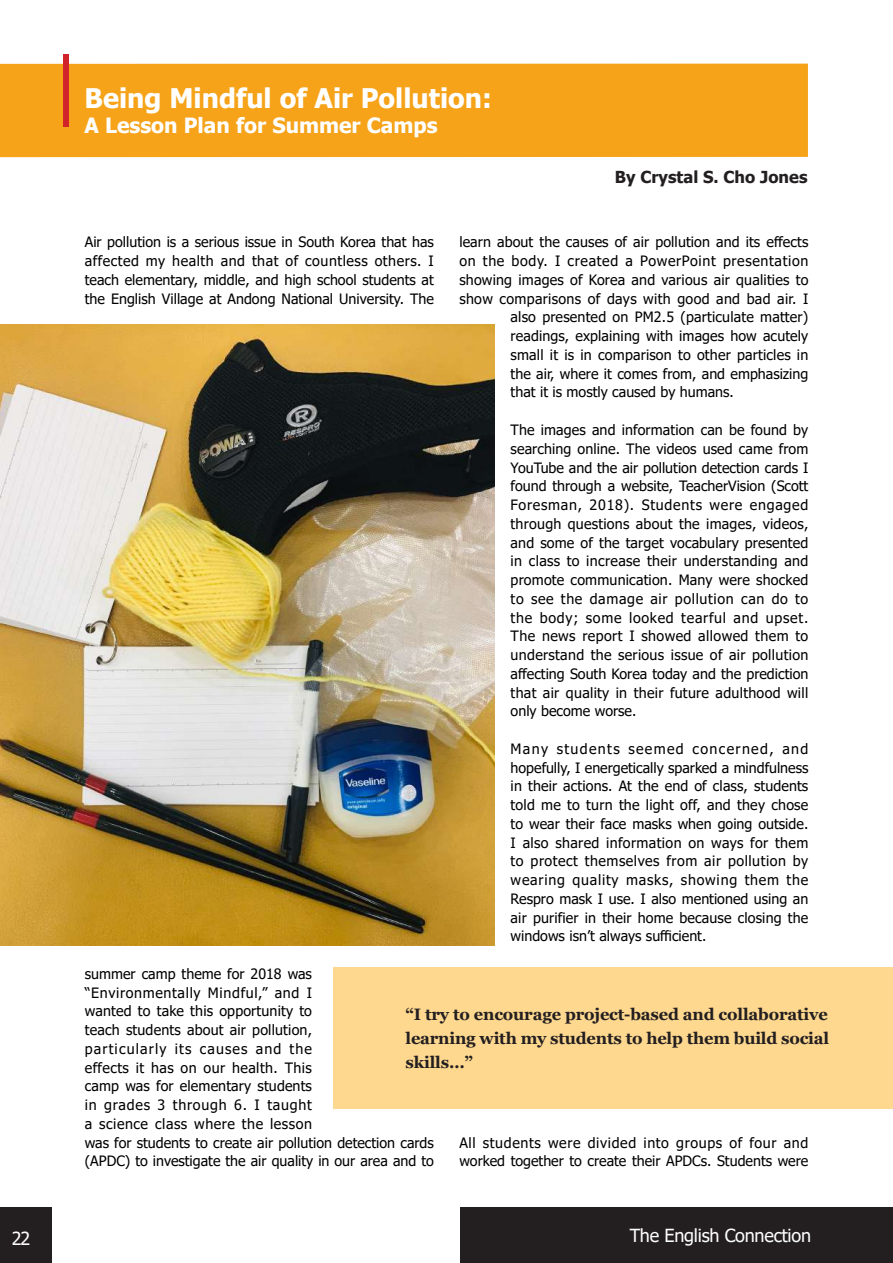
<style>
.page{position:relative;width:893px;height:1263px;background:#fff}
.page>*{position:absolute;margin:0;border:0;box-sizing:border-box;transform-origin:0 0}
.t1{font:700 27px "Tahoma";color:#fff}
.t2{font:700 21px "Tahoma";color:#fff}
.t3{font:18px "Tahoma";letter-spacing:-.015em;color:#fff}
.t4{font:700 16.5px/24px "Georgia";letter-spacing:-.01em;color:#231f20;text-align:justify}
.t5{font:700 16.5px "Tahoma";color:#231f20}
.t6{font:16.5px "Myriad Pro";color:#fff}
.t7{font:14.25px/18.8px "Tahoma";letter-spacing:.01em;color:#000;text-align:justify}
.t8{font:14.25px "Tahoma";letter-spacing:.045em;color:#000}
</style>
<div class="page">
<div style="left:0;top:1208px;width:51px;height:55px;background:#231f20"></div>
<div style="left:460px;top:1208px;width:433px;height:55px;background:#231f20"></div>
<div style="left:0;top:64px;width:808px;height:93px;background:#f6a31a"></div>
<div style="left:64px;top:54px;width:5px;height:72px;background:#d1232a"></div>
<div style="left:333px;top:968px;width:560px;height:141px;background:#fed88f"></div>
<img style="left:0;top:324px;width:495px;height:621px">
<h1 class="t1" style="left:85px;top:79px;width:409px">Being Mindful of Air Pollution:</h1>
<h2 class="t2" style="left:85px;top:110px;width:354px">A Lesson Plan for Summer Camps</h2>
<p class="t5" style="left:615px;top:165px;width:194px">By Crystal S. Cho Jones</p>
<p class="t7" style="left:85px;top:234px;width:350px">Air pollution is a serious issue in South Korea that has affected my health and that of countless others. I teach elementary, middle, and high school students at the English Village at Andong National University. The</p>
<p class="t7" style="left:459px;top:234px;width:350px">learn about the causes of air pollution and its effects</p>
<p class="t8" style="left:459px;top:251px;width:350px">on the body. I created a PowerPoint presentation</p>
<p class="t7" style="left:459px;top:271px;width:351px">showing images of Korea and various air qualities to</p>
<p class="t7" style="left:459px;top:290px;width:351px">show comparisons of days with good and bad air. I</p>
<p class="t7" style="left:511px;top:309px;width:299px">also presented on PM2.5 (particulate matter)</p>
<p class="t7" style="left:511px;top:327px;width:299px">readings, explaining with images how acutely</p>
<p class="t7" style="left:511px;top:346px;width:299px">small it is in comparison to other particles in</p>
<p class="t7" style="left:511px;top:365px;width:299px">the air, where it comes from, and emphasizing</p>
<p class="t7" style="left:511px;top:384px;width:225px">that it is mostly caused by humans.</p>
<p class="t7" style="left:511px;top:421px;width:299px">The images and information can be found by searching online. The videos used came from YouTube and the air pollution detection cards I found through a website, TeacherVision (Scott Foresman, 2018). Students were engaged through questions about the images, videos, and some of the target vocabulary presented in class to increase their understanding and promote communication. Many were shocked to see the damage air pollution can do to the body; some looked tearful and upset.<br>The news report I showed allowed them to understand the serious issue of air pollution affecting South Korea today and the prediction that air quality in their future adulthood will only become worse.</p>
<p class="t7" style="left:511px;top:740px;width:299px">Many students seemed concerned, and hopefully, I energetically sparked a mindfulness in their actions. At the end of class, students told me to turn the light off, and they chose to wear their face masks when going outside.<br>I also shared information on ways for them to protect themselves from air pollution by wearing quality masks, showing them the Respro mask I use. I also mentioned using an air purifier in their home because closing the windows isn’t always sufficient.</p>
<p class="t7" style="left:85px;top:965px;width:350px;text-align:left">summer camp theme for 2018 was<br>“Environmentally Mindful,” and I<br>wanted to take this opportunity to<br>teach students about air pollution,<br>particularly its causes and the<br>effects it has on our health. This<br>camp was for elementary students<br>in grades 3 through 6. I taught<br>a science class where the lesson<br>was for students to create air pollution detection cards (APDC) to investigate the air quality in our area and to</p>
<p class="t4" style="left:406px;top:1002px;width:425px">“I try to encourage project-based and collaborative learning with my students to help them build social skills…”</p>
<p class="t7" style="left:459px;top:1134px;width:350px">All students were divided into groups of four and worked together to create their APDCs. Students were</p>
<p class="t3" style="left:12px;top:1226px;width:20px">22</p>
<p class="t3" style="left:630px;top:1223px;width:183px">The English Connection</p>
<p class="t6" style="left:28px;top:1238px;width:17px">22</p>
</div>
